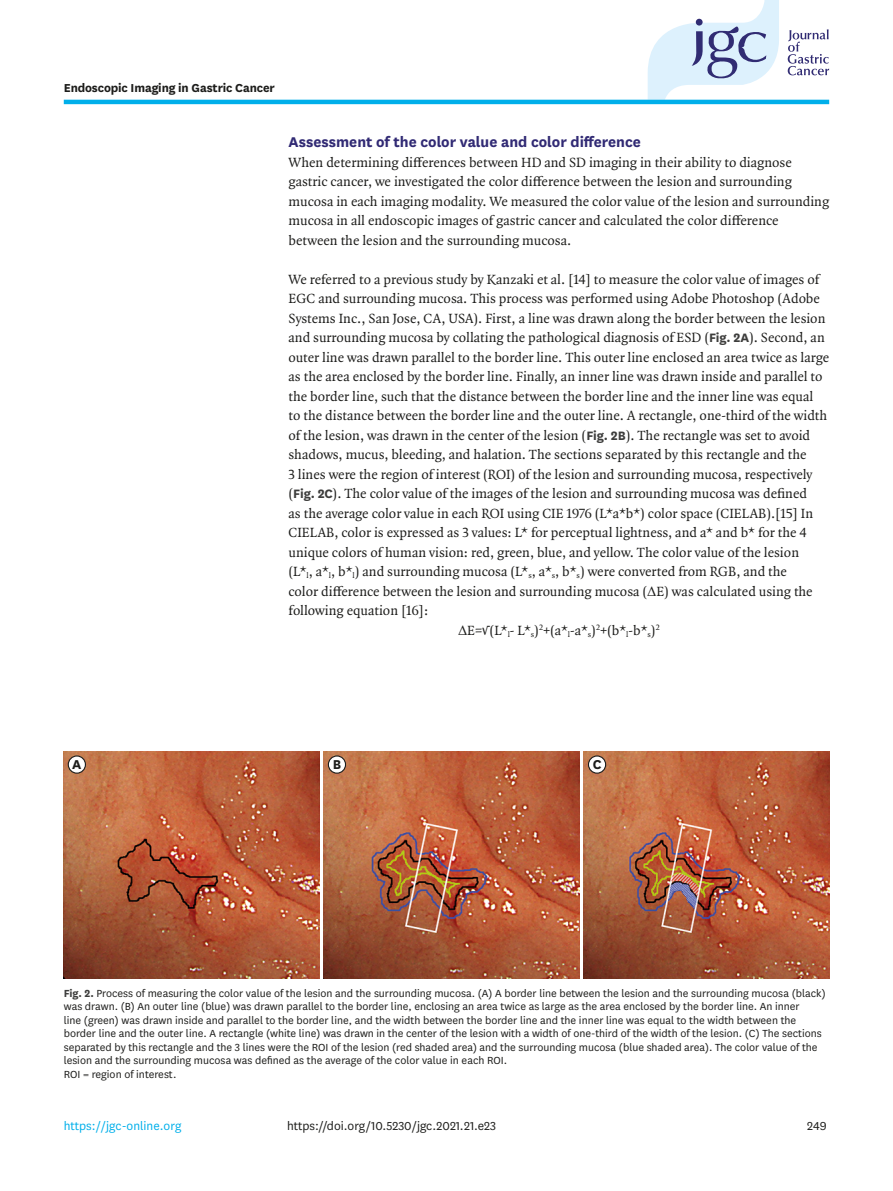
<style>
.page{position:relative;width:893px;height:1191px;background:#fff}
.page>*{position:absolute;margin:0;border:0;box-sizing:border-box;transform-origin:0 0}
.t1{font:700 16.5px "National";color:#312a74}
.t2{font:700 15px "National";color:#1d1d1b}
.t3{font:14.25px/19.5px "Quadraat OT";color:#1d1d1b}
.t4{font:13.5px "National";color:#1d1d1b}
.t5{font:700 13.5px "National";letter-spacing:-.01em;color:#1d1d1b}
.t6{font:13.5px "National";color:#00afea}
.t7{font:12px/13.5px "National";color:#1d1d1b}
.s1{font-family:"National";font-weight:700;color:#3d3d3c}
.s2{font-family:"Times New Roman"}
.s3{font-weight:700;color:#3d3d3c}
</style>
<div class="page">
<svg style="left:648px;top:0;width:131px;height:100px"></svg>
<svg style="left:788px;top:29px;width:41px;height:46px"></svg>
<hr style="left:64px;top:100px;width:765px;height:4px;background:#00afea">
<img style="left:64px;top:751px;width:256px;height:227px">
<img style="left:324px;top:751px;width:256px;height:227px">
<img style="left:584px;top:751px;width:245px;height:227px">
<div style="left:68px;top:756px;width:17px;height:17px;background:#fff;border-radius:50%"></div>
<div style="left:68px;top:755px;width:18px;height:18px;border:1px solid #1d1d1b;border-radius:50%"></div>
<div style="left:328px;top:756px;width:18px;height:17px;background:#fff;border-radius:50%"></div>
<div style="left:328px;top:755px;width:18px;height:18px;border:1px solid #1d1d1b;border-radius:50%"></div>
<div style="left:588px;top:756px;width:18px;height:17px;background:#fff;border-radius:50%"></div>
<div style="left:588px;top:755px;width:18px;height:18px;border:1px solid #1d1d1b;border-radius:50%"></div>
<p class="t5" style="left:64px;top:78px;width:212px">Endoscopic Imaging in Gastric Cancer</p>
<p class="t1" style="left:289px;top:130px;width:354px">Assessment of the color value and color difference</p>
<p class="t3" style="left:289px;top:152px;width:542px">When determining differences between HD and SD imaging in their ability to diagnose gastric cancer, we investigated the color difference between the lesion and surrounding mucosa in each imaging modality. We measured the color value of the lesion and surrounding mucosa in all endoscopic images of gastric cancer and calculated the color difference between the lesion and the surrounding mucosa.</p>
<p class="t3" style="left:289px;top:269px;width:532px">We referred to a previous study by Kanzaki et al. [14] to measure the color value of images of</p>
<p class="t3" style="left:289px;top:289px;width:533px">EGC and surrounding mucosa. This process was performed using Adobe Photoshop (Adobe</p>
<p class="t3" style="left:289px;top:308px;width:538px">Systems Inc., San Jose, CA, USA). First, a line was drawn along the border between the lesion</p>
<p class="t3" style="left:289px;top:328px;width:538px">and surrounding mucosa by collating the pathological diagnosis of ESD (<span class="s1">Fig. 2A</span>). Second, an</p>
<p class="t3" style="left:289px;top:347px;width:542px">outer line was drawn parallel to the border line. This outer line enclosed an area twice as large</p>
<p class="t3" style="left:289px;top:366px;width:536px">as the area enclosed by the border line. Finally, an inner line was drawn inside and parallel to</p>
<p class="t3" style="left:289px;top:386px;width:526px">the border line, such that the distance between the border line and the inner line was equal</p>
<p class="t3" style="left:289px;top:405px;width:540px">to the distance between the border line and the outer line. A rectangle, one-third of the width</p>
<p class="t3" style="left:289px;top:425px;width:523px">of the lesion, was drawn in the center of the lesion (<span class="s1">Fig. 2B</span>). The rectangle was set to avoid</p>
<p class="t3" style="left:289px;top:444px;width:519px">shadows, mucus, bleeding, and halation. The sections separated by this rectangle and the</p>
<p class="t3" style="left:289px;top:464px;width:525px">3 lines were the region of interest (ROI) of the lesion and surrounding mucosa, respectively</p>
<p class="t3" style="left:289px;top:483px;width:520px">(<span class="s1">Fig. 2C</span>). The color value of the images of the lesion and surrounding mucosa was defined</p>
<p class="t3" style="left:289px;top:503px;width:526px">as the average color value in each ROI using CIE 1976 (L*a*b*) color space (CIELAB).[15] In</p>
<p class="t3" style="left:289px;top:522px;width:520px">CIELAB, color is expressed as 3 values: L* for perceptual lightness, and a* and b* for the 4</p>
<p class="t3" style="left:289px;top:542px;width:512px">unique colors of human vision: red, green, blue, and yellow. The color value of the lesion</p>
<p class="t3" style="left:289px;top:562px;width:500px">(L*<sub>l</sub>, a*<sub>l</sub>, b*<sub>l</sub>) and surrounding mucosa (L*<sub>s</sub>, a*<sub>s</sub>, b*<sub>s</sub>) were converted from RGB, and the</p>
<p class="t3" style="left:289px;top:581px;width:526px">color difference between the lesion and surrounding mucosa (<span class="s2">Δ</span>E) was calculated using the</p>
<p class="t3" style="left:289px;top:601px;width:141px">following equation [16]:</p>
<p class="t3" style="left:458px;top:620px;width:203px"><span class="s2">Δ</span>E=√(L*<sub>l</sub>- L*<sub>s</sub>)<sup>2</sup>+(a*<sub>l</sub>-a*<sub>s</sub>)<sup>2</sup>+(b*<sub>l</sub>-b*<sub>s</sub>)<sup>2</sup></p>
<p class="t2" style="left:72px;top:753px;width:11px">A</p>
<p class="t2" style="left:333px;top:753px;width:10px">B</p>
<p class="t2" style="left:593px;top:753px;width:10px">C</p>
<p class="t7" style="left:64px;top:985px;width:763px"><span class="s3">Fig. 2.</span> Process of measuring the color value of the lesion and the surrounding mucosa. (A) A border line between the lesion and the surrounding mucosa (black) was drawn. (B) An outer line (blue) was drawn parallel to the border line, enclosing an area twice as large as the area enclosed by the border line. An inner<br>line (green) was drawn inside and parallel to the border line, and the width between the border line and the inner line was equal to the width between the border line and the outer line. A rectangle (white line) was drawn in the center of the lesion with a width of one-third of the width of the lesion. (C) The sections separated by this rectangle and the 3 lines were the ROI of the lesion (red shaded area) and the surrounding mucosa (blue shaded area). The color value of the lesion and the surrounding mucosa was defined as the average of the color value in each ROI.<br>ROI = region of interest.</p>
<p class="t6" style="left:64px;top:1116px;width:119px">https://jgc-online.org</p>
<p class="t4" style="left:287px;top:1116px;width:210px">https://doi.org/10.5230/jgc.2021.21.e23</p>
<p class="t4" style="left:807px;top:1116px;width:21px">249</p>
</div>
